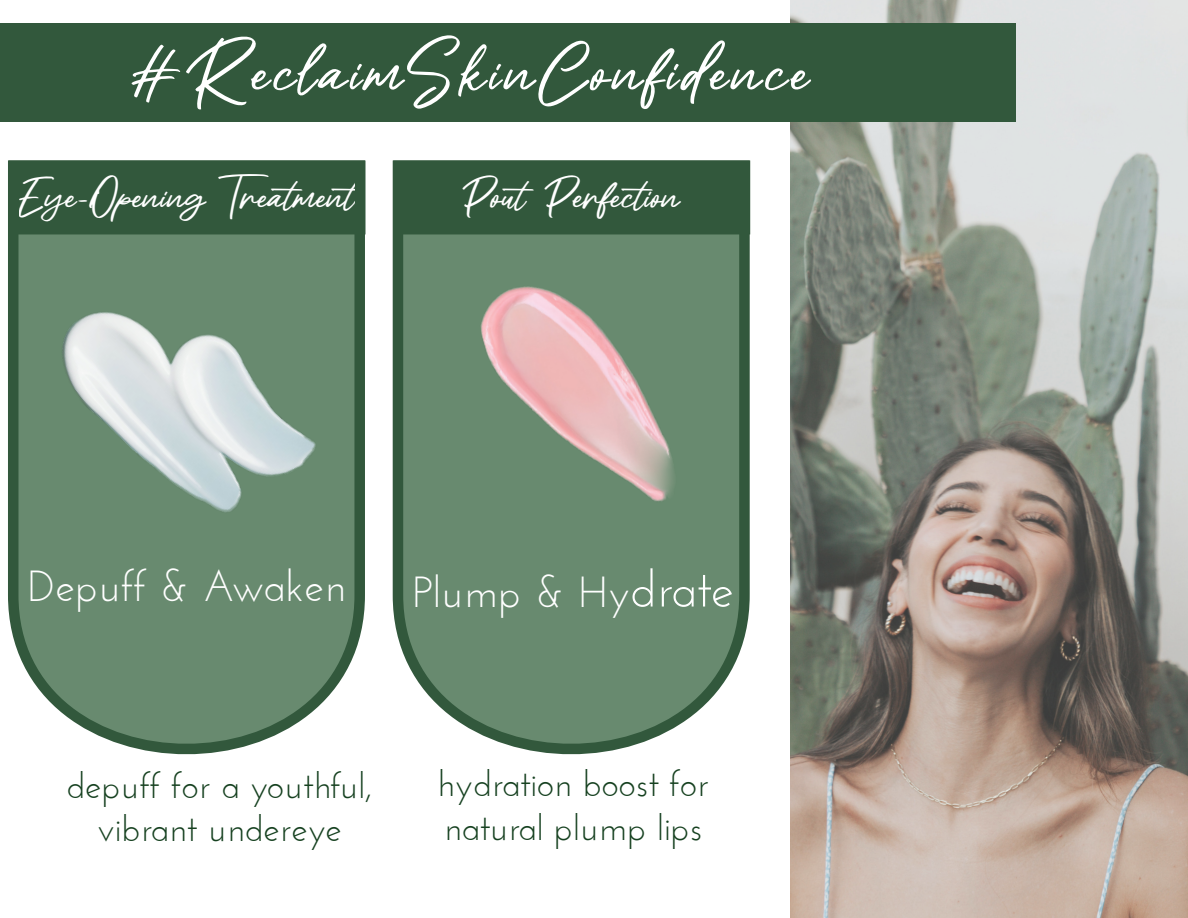
<style>
.page{position:relative;width:1188px;height:918px;background:#fff}
.page>*{position:absolute;margin:0;border:0;box-sizing:border-box;transform-origin:0 0}
.t1{font:79.5px "Maytra";letter-spacing:.05em;color:#fff}
.t2{font:48px "Maytra";color:#fff}
.t3{font:43.5px "Josefin Sans";color:#fff}
.t4{font:36px/43.2px "Josefin Sans";color:#164120}
.s1{font-size:51px}
</style>
<div class="page">
<img style="left:790px;top:0;width:398px;height:918px">
<svg style="left:8px;top:160px;width:357px;height:595px"></svg>
<div style="left:14px;top:166px;width:346px;height:63px;background:#32583c"></div>
<div style="left:9px;top:160px;width:357px;height:74px;border:10px solid #32583c"></div>
<img style="left:8px;top:174px;width:358px;height:422px">
<svg style="left:392px;top:160px;width:359px;height:595px;background:#75937c"></svg>
<div style="left:398px;top:166px;width:347px;height:63px;background:#32583c"></div>
<div style="left:393px;top:160px;width:357px;height:74px;border:10px solid #32583c"></div>
<img style="left:420px;top:223px;width:319px;height:339px">
<div style="left:0;top:23px;width:1016px;height:99px;background:#32583c"></div>
<p class="t1" style="left:132px;top:34px;width:680px">#ReclaimSkinConfidence</p>
<p class="t2" style="left:19px;top:173px;width:337px">Eye-Opening Treatment</p>
<p class="t2" style="left:463px;top:173px;width:219px">Pout Perfection</p>
<p class="t3" style="left:27px;top:559px;width:320px">Depuff &amp; Awaken</p>
<p class="t3" style="left:413px;top:565px;width:323px">Plump &amp; Hy<span class="s1">drate</span></p>
<p class="t4" style="left:67px;top:763px;width:307px">depuff for a youthful,</p>
<p class="t4" style="left:97px;top:807px;width:247px">vibrant undereye</p>
<p class="t4" style="left:437px;top:762px;width:273px">hydration boost for natural plump lips</p>
</div>
